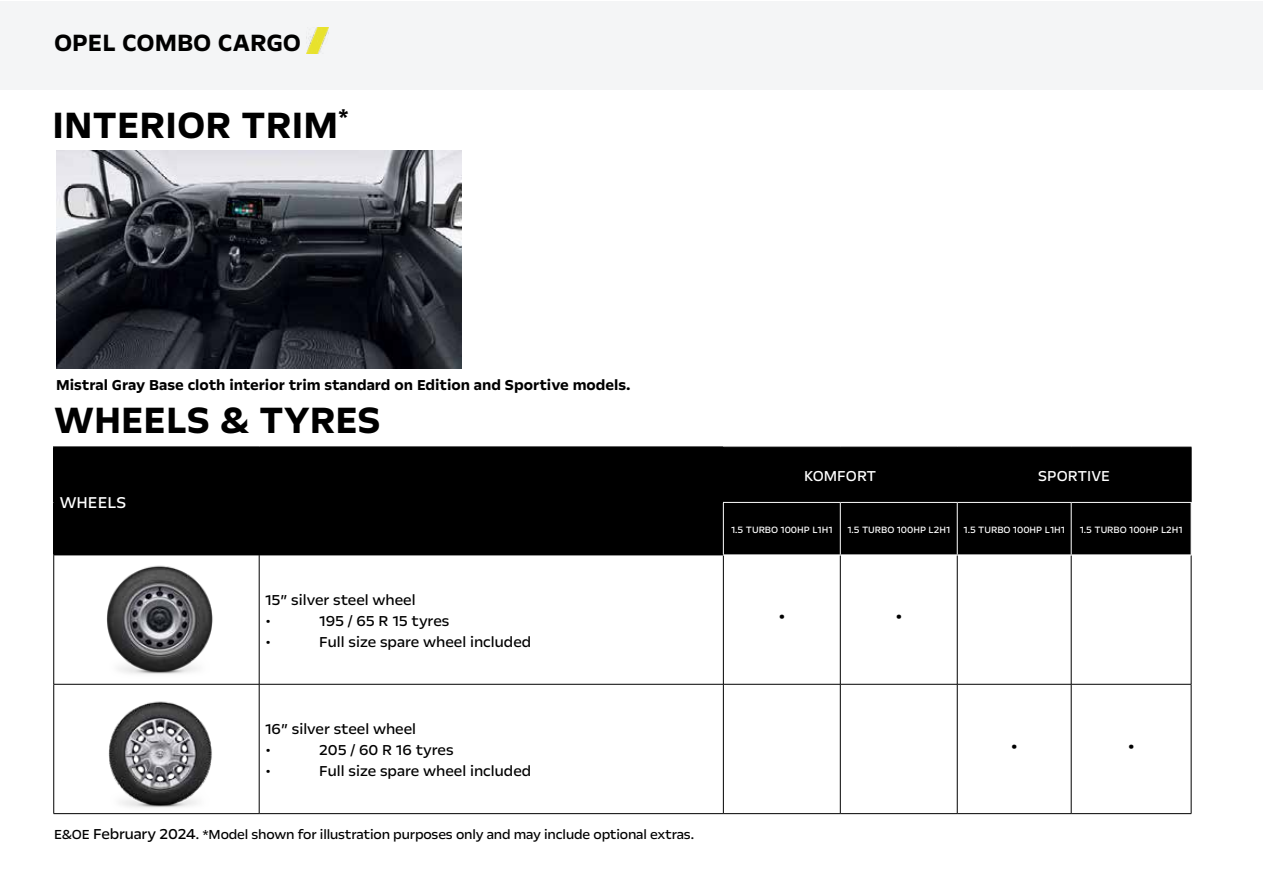
<style>
.page{position:relative;width:1263px;height:893px;background:#fff}
.page>*{position:absolute;margin:0;border:0;box-sizing:border-box;transform-origin:0 0}
.t1{font:700 42px "Opel Next";color:#000}
.t2{font:700 27px "Opel Next";color:#000}
.t3{font:22.5px "Opel Next";color:#000}
.t4{font:18px "Opel Next";color:#fff}
.t5{font:16.5px/21px "Opel Next";color:#000}
.t6{font:700 16.5px "Opel Next";color:#000}
.t7{font:16.5px "Opel Next";color:#fff}
.t8{font:15px "Opel Next";letter-spacing:-.01em;color:#000}
.t9{font:10.5px "Opel Next";color:#fff}
.s1{font-size:16.5px}
</style>
<div class="page">
<div style="left:1px;top:1px;width:1262px;height:89px;background:#f4f5f6"></div>
<img style="left:306px;top:27px;width:22px;height:26px">
<div style="left:54px;top:447px;width:669px;height:108px;background:#000"></div>
<div style="left:724px;top:448px;width:467px;height:106px;background:#000"></div>
<hr style="left:53px;top:446px;width:206px;height:2px;background:#000">
<hr style="left:53px;top:448px;width:1px;height:54px;background:#000">
<hr style="left:259px;top:446px;width:464px;height:2px;background:#000">
<hr style="left:53px;top:502px;width:1px;height:53px;background:#000">
<hr style="left:723px;top:447px;width:117px;height:1px;background:#000">
<hr style="left:723px;top:447px;width:1px;height:55px;background:#000">
<hr style="left:840px;top:447px;width:117px;height:1px;background:#000">
<hr style="left:957px;top:447px;width:114px;height:1px;background:#000">
<hr style="left:957px;top:447px;width:1px;height:55px;background:#000">
<hr style="left:1071px;top:447px;width:120px;height:1px;background:#000">
<hr style="left:1191px;top:447px;width:1px;height:55px;background:#000">
<hr style="left:259px;top:555px;width:464px;height:1px;background:#000">
<hr style="left:723px;top:555px;width:1px;height:129px;background:#000">
<hr style="left:840px;top:555px;width:1px;height:129px;background:#000">
<hr style="left:957px;top:555px;width:1px;height:129px;background:#000">
<hr style="left:1071px;top:555px;width:1px;height:129px;background:#000">
<hr style="left:1191px;top:555px;width:1px;height:129px;background:#000">
<hr style="left:53px;top:684px;width:1px;height:129px;background:#000">
<hr style="left:259px;top:684px;width:464px;height:1px;background:#000">
<hr style="left:723px;top:684px;width:117px;height:1px;background:#000">
<hr style="left:723px;top:684px;width:1px;height:129px;background:#000">
<hr style="left:840px;top:684px;width:117px;height:1px;background:#000">
<hr style="left:840px;top:684px;width:1px;height:129px;background:#000">
<hr style="left:957px;top:684px;width:114px;height:1px;background:#000">
<hr style="left:957px;top:684px;width:1px;height:129px;background:#000">
<hr style="left:1071px;top:684px;width:120px;height:1px;background:#000">
<hr style="left:1071px;top:684px;width:1px;height:129px;background:#000">
<hr style="left:1191px;top:684px;width:1px;height:129px;background:#000">
<hr style="left:54px;top:813px;width:205px;height:1px;background:#000">
<hr style="left:259px;top:813px;width:464px;height:1px;background:#000">
<hr style="left:723px;top:813px;width:117px;height:1px;background:#000">
<hr style="left:840px;top:813px;width:117px;height:1px;background:#000">
<hr style="left:957px;top:813px;width:114px;height:1px;background:#000">
<hr style="left:1071px;top:813px;width:120px;height:1px;background:#000">
<hr style="left:723px;top:502px;width:117px;height:1px;background:#fff">
<hr style="left:840px;top:502px;width:117px;height:1px;background:#fff">
<hr style="left:840px;top:503px;width:1px;height:51px;background:#fff">
<hr style="left:957px;top:502px;width:114px;height:1px;background:#fff">
<hr style="left:957px;top:503px;width:1px;height:51px;background:#fff">
<hr style="left:1071px;top:502px;width:120px;height:1px;background:#fff">
<hr style="left:1071px;top:503px;width:1px;height:51px;background:#fff">
<img style="left:56px;top:694px;width:207px;height:121px">
<img style="left:56px;top:151px;width:406px;height:218px">
<img style="left:53px;top:554px;width:212px;height:140px">
<h2 class="t2" style="left:54px;top:26px;width:249px">OPEL COMBO CARGO</h2>
<h1 class="t1" style="left:53px;top:99px;width:298px">INTERIOR TRIM<sup>*</sup></h1>
<p class="t6" style="left:56px;top:375px;width:576px">Mistral Gray Base cloth interior trim standard on Edition and Sportive models.</p>
<h1 class="t1" style="left:54px;top:394px;width:328px">WHEELS &amp; TYRES</h1>
<p class="t4" style="left:60px;top:491px;width:68px">WHEELS</p>
<p class="t5" style="left:265px;top:589px;width:152px">15” silver steel wheel •</p>
<p class="t5" style="left:319px;top:610px;width:132px">195 / 65 R 15 tyres</p>
<p class="t5" style="left:265px;top:631px;width:8px">•</p>
<p class="t5" style="left:319px;top:631px;width:214px">Full size spare wheel included</p>
<p class="t5" style="left:265px;top:718px;width:152px">16” silver steel wheel •</p>
<p class="t5" style="left:319px;top:739px;width:136px">205 / 60 R 16 tyres</p>
<p class="t5" style="left:265px;top:760px;width:8px">•</p>
<p class="t5" style="left:319px;top:760px;width:214px">Full size spare wheel included</p>
<p class="t8" style="left:54px;top:825px;width:641px">E&amp;OE <span class="s1">February 2024</span>. *Model shown for illustration purposes only and may include optional extras.</p>
<p class="t7" style="left:804px;top:466px;width:74px">KOMFORT</p>
<p class="t7" style="left:1038px;top:466px;width:73px">SPORTIVE</p>
<p class="t9" style="left:731px;top:523px;width:103px">1.5 TURBO 100HP L1H1</p>
<p class="t9" style="left:847px;top:523px;width:104px">1.5 TURBO 100HP L2H1</p>
<p class="t9" style="left:963px;top:523px;width:103px">1.5 TURBO 100HP L1H1</p>
<p class="t9" style="left:1080px;top:523px;width:104px">1.5 TURBO 100HP L2H1</p>
<h3 class="t3" style="left:778px;top:602px;width:10px">•</h3>
<h3 class="t3" style="left:895px;top:602px;width:10px">•</h3>
<h3 class="t3" style="left:1010px;top:732px;width:10px">•</h3>
<h3 class="t3" style="left:1127px;top:732px;width:10px">•</h3>
</div>
